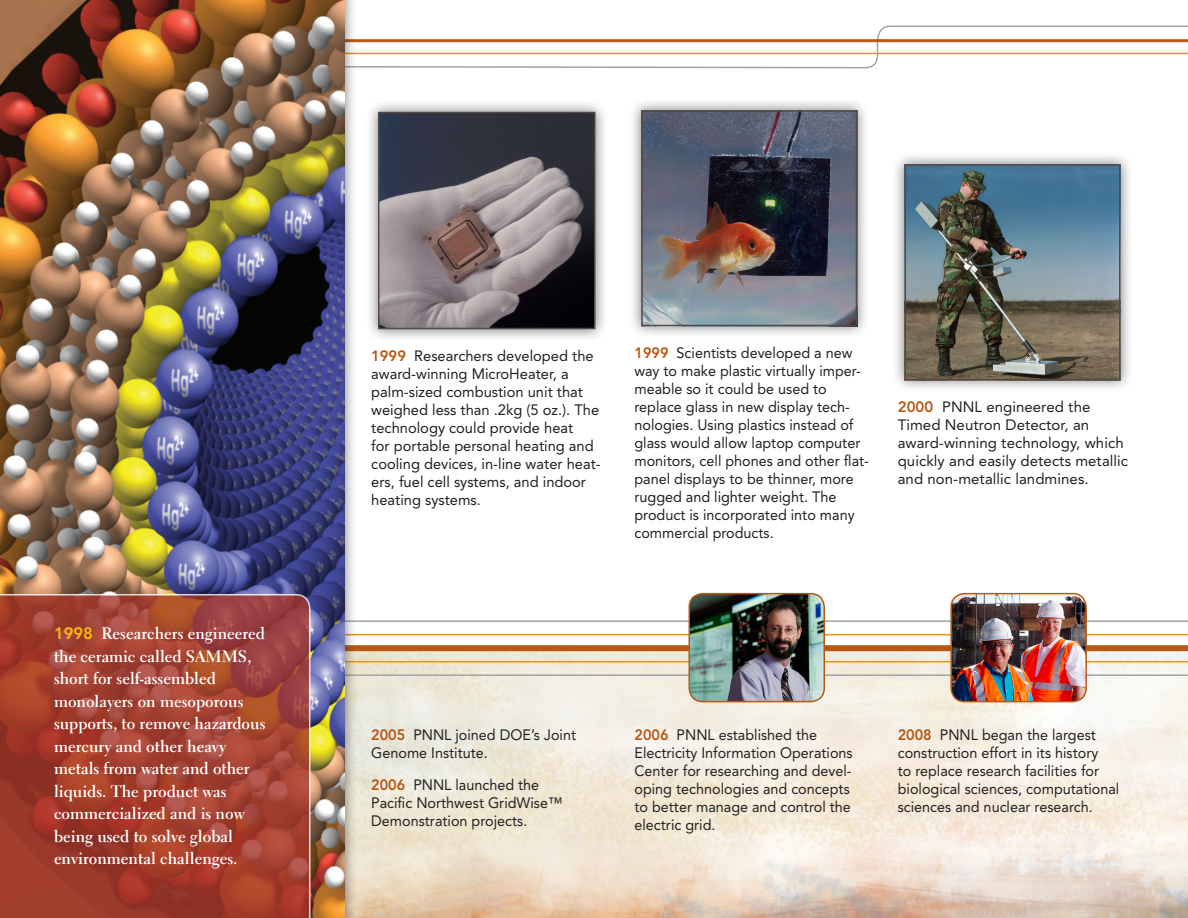
<style>
.page{position:relative;width:1188px;height:918px;background:#fff}
.page>*{position:absolute;margin:0;border:0;box-sizing:border-box;transform-origin:0 0}
.intro{font:700 16.5px/22.5px "Electra LT Std";color:#fff}
.body{font:15px/18px "Avenir LT Std";color:#231f20;scale:.96 1}
.body-2{font:15px/18px "Avenir LT Std";color:#231f20}
.s1{font-family:"Avenir LT Std";font-weight:800;color:#fcb814}
.s2{font-weight:800;color:#b95814}
</style>
<div class="page">
<img style="left:357px;top:690px;width:831px;height:228px">
<svg style="left:357px;top:677px;width:831px;height:13px"></svg>
<svg style="left:357px;top:648px;width:831px;height:29px;background:#e5d3ba"></svg>
<svg style="left:357px;top:592px;width:831px;height:56px"></svg>
<svg style="left:357px;top:25px;width:831px;height:44px"></svg>
<hr style="left:0;top:39px;width:1188px;height:3px;background:#b95814">
<img style="left:689px;top:594px;width:135px;height:108px">
<div style="left:688px;top:593px;width:137px;height:109px;border:2px solid #b95814;border-radius:14px"></div>
<div style="left:0;top:0;width:357px;height:918px;background:#231f20;opacity:.61"></div>
<img style="left:0;top:0;width:344px;height:918px">
<svg style="left:0;top:593px;width:311px;height:325px;background:#a24133"></svg>
<div style="left:366px;top:99px;width:242px;height:243px;background:#231f20;opacity:.6"></div>
<img style="left:381px;top:115px;width:212px;height:211px">
<div style="left:378px;top:112px;width:218px;height:217px;border:2px solid #524a47"></div>
<div style="left:629px;top:98px;width:241px;height:241px;background:#231f20;opacity:.6"></div>
<img style="left:644px;top:113px;width:210px;height:210px">
<div style="left:641px;top:110px;width:216px;height:216px;border:2px solid #524a47"></div>
<div style="left:892px;top:152px;width:241px;height:241px;background:#231f20;opacity:.6"></div>
<img style="left:907px;top:167px;width:210px;height:210px">
<div style="left:904px;top:164px;width:216px;height:216px;border:2px solid #524a47"></div>
<img style="left:951px;top:594px;width:135px;height:108px">
<div style="left:950px;top:593px;width:137px;height:109px;border:2px solid #b95814;border-radius:14px"></div>
<p class="intro" style="left:54px;top:622px;width:213px"><span class="s1">1998</span> Researchers engineered the ceramic called SAMMS, short for self-assembled monolayers on mesoporous supports, to remove hazardous mercury and other heavy metals from water and other liquids. The product was commercialized and is now being used to solve global environmental challenges.</p>
<p class="body-2" style="left:371px;top:347px;width:231px"><span class="s2">1999</span> Researchers developed the award-winning MicroHeater, a palm-sized combustion unit that weighed less than .2kg (5 oz.). The technology could provide heat<br>for portable personal heating and cooling devices, in-line water heat&shy;ers, fuel cell systems, and indoor heating systems.</p>
<p class="body" style="left:634px;top:344px;width:246px"><span class="s2">1999</span> Scientists developed a new way to make plastic virtually imper&shy;meable so it could be used to replace glass in new display tech&shy;nologies. Using plastics instead of glass would allow laptop computer monitors, cell phones and other flat&shy;panel displays to be thinner, more rugged and lighter weight. The product is incorporated into many commercial products.</p>
<p class="body-2" style="left:898px;top:398px;width:232px"><span class="s2">2000</span> PNNL engineered the<br>Timed Neutron Detector, an award-winning technology, which quickly and easily detects metallic and non-metallic landmines.</p>
<p class="body" style="left:371px;top:726px;width:215px"><span class="s2">2005</span> PNNL joined DOE’s Joint<br>Genome Institute.</p>
<p class="body" style="left:371px;top:776px;width:201px"><span class="s2">2006</span> PNNL launched the<br>Pacific Northwest GridWise™<br>Demonstration projects.</p>
<p class="body" style="left:634px;top:726px;width:229px"><span class="s2">2006</span> PNNL established the<br>Electricity Information Operations<br>Center for researching and devel&shy;oping technologies and concepts to better manage and control the electric grid.</p>
<p class="body" style="left:898px;top:726px;width:232px"><span class="s2">2008</span> PNNL began the largest construction effort in its history<br>to replace research facilities for biological sciences, computational sciences and nuclear research.</p>
</div>
